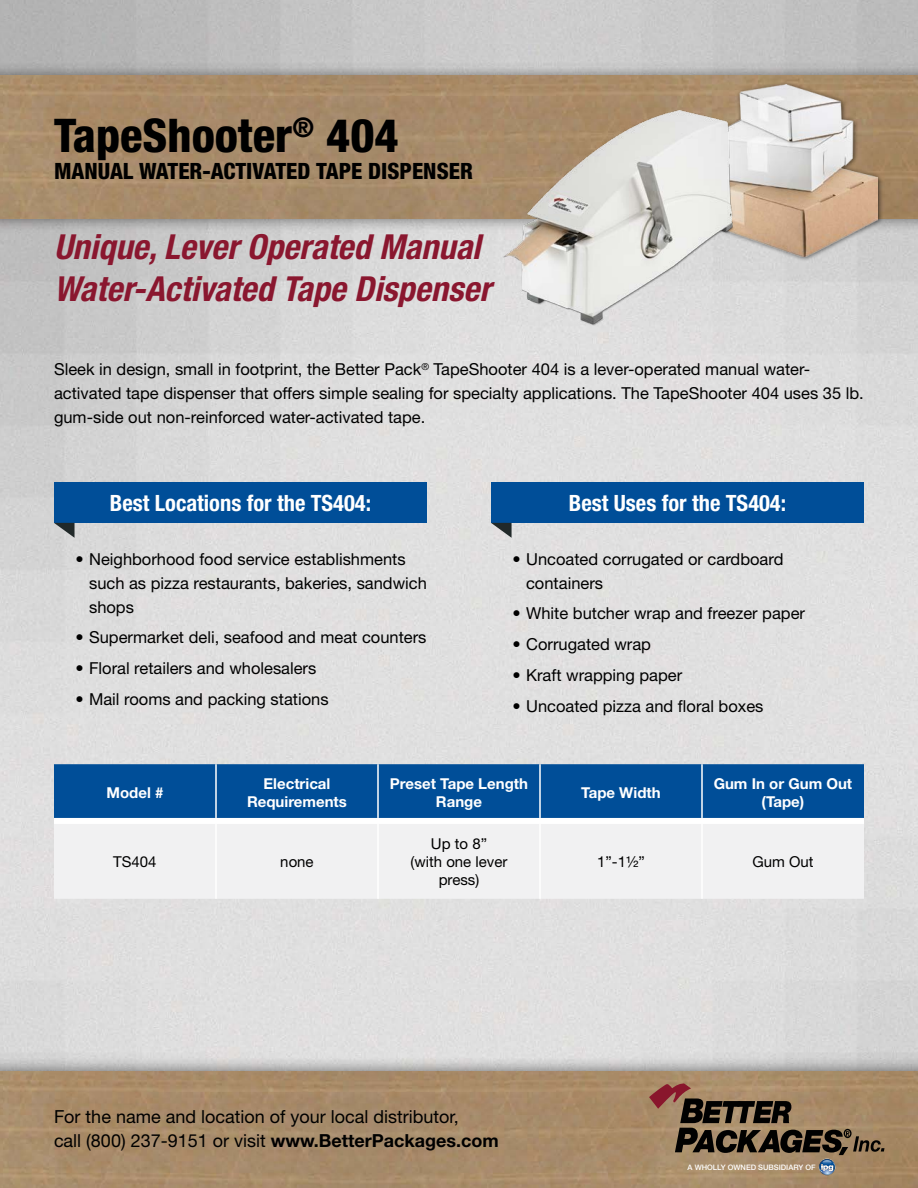
<style>
.page{position:relative;width:918px;height:1188px;background:#fff}
.page>*{position:absolute;margin:0;border:0;box-sizing:border-box;transform-origin:0 0}
.t1{font:800 condensed 46.5px "Helvetica Neue";color:#000}
.t2{font:italic 700 condensed 34.5px/41.4px "Helvetica Neue";color:#8a172f}
.t3{font:700 condensed 22.5px "Helvetica Neue";color:#fff}
.t4{font:800 condensed 22.5px "Helvetica Neue";color:#000}
.t5{font:18px/24px "Helvetica Neue";color:#000}
.t6{font:16.5px/24px "Helvetica Neue";color:#000}
.t7{font:700 15px/18px "Helvetica Neue";color:#fff;text-align:center}
.t8{font:15px/18px "Helvetica Neue";color:#000;text-align:center}
.t9{font:500 7.5px "Helvetica Neue";color:#fff}
.s1{font-weight:700}
</style>
<div class="page">
<div style="left:0;top:60px;width:918px;height:173px;background:#000;opacity:.53"></div>
<img style="left:0;top:76px;width:918px;height:142px">
<div style="left:0;top:1056px;width:918px;height:132px;background:#000;opacity:.53"></div>
<img style="left:0;top:1071px;width:918px;height:117px">
<div style="left:54px;top:482px;width:373px;height:41px;background:#004e98"></div>
<svg style="left:54px;top:523px;width:21px;height:15px"></svg>
<div style="left:491px;top:482px;width:373px;height:41px;background:#004e98"></div>
<svg style="left:491px;top:523px;width:21px;height:15px"></svg>
<div style="left:54px;top:764px;width:810px;height:54px;background:#004e98"></div>
<div style="left:54px;top:824px;width:810px;height:75px;background:#f1f1f2"></div>
<hr style="left:215px;top:824px;width:2px;height:75px;background:#fff">
<hr style="left:377px;top:824px;width:2px;height:75px;background:#fff">
<hr style="left:539px;top:824px;width:2px;height:75px;background:#fff">
<hr style="left:701px;top:824px;width:2px;height:75px;background:#fff">
<hr style="left:215px;top:764px;width:2px;height:54px;background:#fff">
<hr style="left:377px;top:764px;width:2px;height:54px;background:#fff">
<hr style="left:539px;top:764px;width:2px;height:54px;background:#fff">
<hr style="left:701px;top:764px;width:2px;height:54px;background:#fff">
<div style="left:680px;top:81px;width:203px;height:181px;background:#000;opacity:.6"></div>
<img style="left:684px;top:84px;width:194px;height:173px">
<img style="left:502px;top:111px;width:232px;height:215px">
<svg style="left:649px;top:1083px;width:235px;height:93px;background:#876e54"></svg>
<h1 class="t1" style="left:54px;top:107px;width:346px">TapeShooter<sup>®</sup> 404</h1>
<h3 class="t4" style="left:54px;top:157px;width:420px">MANUAL WATER-ACTIVATED TAPE DISPENSER</h3>
<h2 class="t2" style="left:54px;top:226px;width:438px">Unique, Lever Operated Manual<br>Water-Activated Tape Dispenser</h2>
<p class="t6" style="left:54px;top:357px;width:811px">Sleek in design, small in footprint, the Better Pack<sup>®</sup> TapeShooter 404 is a lever-operated manual water&shy;activated tape dispenser that offers simple sealing for specialty applications. The TapeShooter 404 uses 35 lb. gum-side out non-reinforced water-activated tape.</p>
<h3 class="t3" style="left:110px;top:490px;width:263px">Best Locations for the TS404:</h3>
<h3 class="t3" style="left:569px;top:490px;width:219px">Best Uses for the TS404:</h3>
<p class="t6" style="left:89px;top:547px;width:339px;text-indent:-13px">• Neighborhood food service establishments such as pizza restaurants, bakeries, sandwich shops</p>
<p class="t6" style="left:76px;top:625px;width:352px">• Supermarket deli, seafood and meat counters</p>
<p class="t6" style="left:76px;top:656px;width:242px">• Floral retailers and wholesalers</p>
<p class="t6" style="left:76px;top:687px;width:255px">• Mail rooms and packing stations</p>
<p class="t6" style="left:526px;top:547px;width:259px;text-indent:-13px">• Uncoated corrugated or cardboard containers</p>
<p class="t6" style="left:513px;top:601px;width:294px">• White butcher wrap and freezer paper</p>
<p class="t6" style="left:513px;top:632px;width:140px">• Corrugated wrap</p>
<p class="t6" style="left:513px;top:663px;width:171px">• Kraft wrapping paper</p>
<p class="t6" style="left:513px;top:694px;width:252px">• Uncoated pizza and floral boxes</p>
<p class="t7" style="left:107px;top:784px;width:58px">Model #</p>
<p class="t7" style="left:247px;top:775px;width:101px">Electrical<br>Requirements</p>
<p class="t7" style="left:390px;top:775px;width:140px">Preset Tape Length<br>Range</p>
<p class="t7" style="left:581px;top:784px;width:81px">Tape Width</p>
<p class="t7" style="left:714px;top:775px;width:140px">Gum In or Gum Out (Tape)</p>
<p class="t8" style="left:113px;top:853px;width:45px">TS404</p>
<p class="t8" style="left:280px;top:853px;width:35px">none</p>
<p class="t8" style="left:411px;top:835px;width:98px">Up to 8”<br>(with one lever press)</p>
<p class="t5" style="left:54px;top:1104px;width:446px">For the name and location of your local distributor,<br>call (800) 237-9151 or visit <span class="s1">www.BetterPackages.com</span></p>
<p class="t8" style="left:597px;top:853px;width:49px">1”-1½”</p>
<p class="t8" style="left:752px;top:853px;width:63px">Gum Out</p>
<p class="t9" style="left:688px;top:1162px;width:130px">A WHOLLY OWNED SUBSIDIARY OF</p>
</div>
